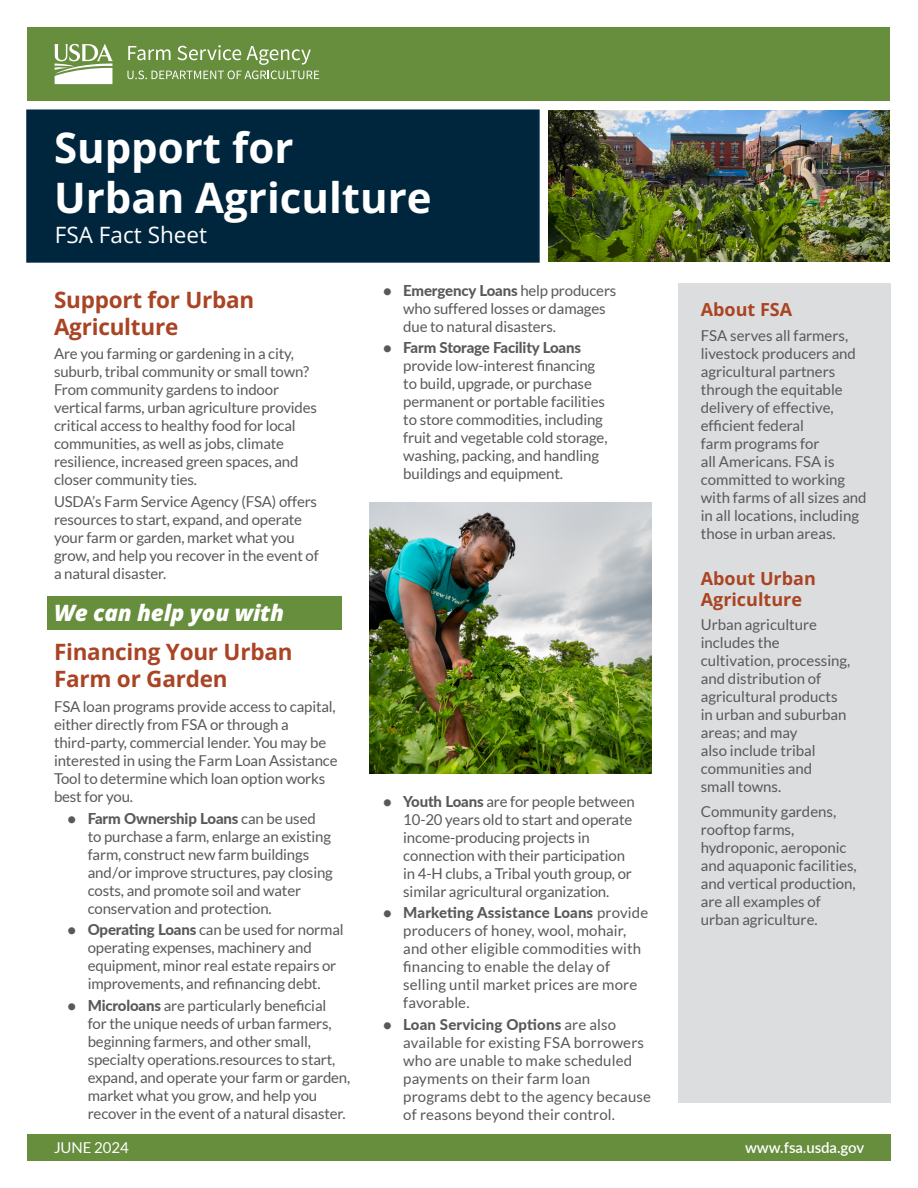
<style>
.page{position:relative;width:918px;height:1188px;background:#fff}
.page>*{position:absolute;margin:0;border:0;box-sizing:border-box;transform-origin:0 0}
.Fact_Sheet_Title{font:700 42px/50.4px "Open Sans";color:#fff}
.Body_Subhead{font:700 22.5px/27px "Open Sans";letter-spacing:-.01em;color:#a94424}
.Body_Text{font:700 22.5px/27px "Open Sans";letter-spacing:-.01em;color:#a94424}
.Body_Subhead-2{font:italic 800 22.5px "Open Sans";letter-spacing:-.01em;color:#fff}
.Fact_Sheet_Subtitle{font:22.5px "Open Sans";color:#fff}
.Sidebar_Title{font:700 18px/21px "Open Sans";color:#a94424}
.Body_Text-2{font:15px/18px "Lato";letter-spacing:-.01em;color:#58595b}
.Sidebar_Text{font:15px/18px "Lato";color:#58595b}
.Body_Text-3{font:15px/18px "Lato";letter-spacing:.01em;color:#58595b}
.Body_Text_White{font:600 15px "Lato";letter-spacing:-.005em;color:#fff}
.Body_Text_White-2{font:15px "Lato";letter-spacing:-.005em;color:#fff}
.s1{font-weight:800}
</style>
<div class="page">
<div style="left:27px;top:1134px;width:864px;height:27px;background:#668e3d"></div>
<div style="left:678px;top:284px;width:213px;height:819px;background:#dcddde"></div>
<div style="left:26px;top:109px;width:514px;height:154px;background:#00263e;border:2px solid #00263e"></div>
<div style="left:27px;top:27px;width:863px;height:74px;background:#668e3d"></div>
<div style="left:47px;top:596px;width:295px;height:34px;background:#668e3d"></div>
<svg style="left:127px;top:45px;width:192px;height:34px"></svg>
<svg style="left:54px;top:44px;width:59px;height:40px"></svg>
<img style="left:549px;top:110px;width:341px;height:152px">
<img style="left:370px;top:503px;width:281px;height:270px">
<h1 class="Fact_Sheet_Title" style="left:54px;top:121px;width:379px">Support for<br>Urban Agriculture</h1>
<h1 class="Fact_Sheet_Subtitle" style="left:55px;top:220px;width:154px">FSA Fact Sheet</h1>
<p class="Body_Text" style="left:54px;top:285px;width:202px">Support for Urban<br>Agriculture</p>
<p class="Body_Text-2" style="left:54px;top:345px;width:265px">Are you farming or gardening in a city, suburb, tribal community or small town?<br>From community gardens to indoor vertical farms, urban agriculture provides critical access to healthy food for local communities, as well as jobs, climate resilience, increased green spaces, and closer community ties.</p>
<p class="Body_Text-2" style="left:54px;top:492px;width:266px">USDA’s Farm Service Agency (FSA) offers resources to start, expand, and operate your farm or garden, market what you grow, and help you recover in the event of a natural disaster.</p>
<h2 class="Body_Subhead-2" style="left:54px;top:596px;width:232px">We can help you with</h2>
<h2 class="Body_Subhead" style="left:54px;top:638px;width:240px">Financing Your Urban<br>Farm or Garden</h2>
<p class="Body_Text-2" style="left:54px;top:698px;width:285px">FSA loan programs provide access to capital, either directly from FSA or through a third-party, commercial lender. You may be interested in using the Farm Loan Assistance Tool to determine which loan option works best for you.</p>
<p class="Body_Text-2" style="left:88px;top:809px;width:247px;text-indent:-20px"><span class="s1">• Farm Ownership Loans</span> can be used to purchase a farm, enlarge an existing farm, construct new farm buildings and/or improve structures, pay closing costs, and promote soil and water conservation and protection.</p>
<p class="Body_Text-2" style="left:88px;top:921px;width:257px;text-indent:-20px"><span class="s1">• Operating Loans</span> can be used for normal operating expenses, machinery and equipment, minor real estate repairs or improvements, and refinancing debt.</p>
<p class="Body_Text-2" style="left:88px;top:996px;width:264px;text-indent:-20px"><span class="s1">• Microloans</span> are particularly beneficial<br>for the unique needs of urban farmers, beginning farmers, and other small, specialty operations.resources to start, expand, and operate your farm or garden, market what you grow, and help you recover in the event of a natural disaster.</p>
<p class="Body_Text-2" style="left:403px;top:281px;width:215px;text-indent:-20px"><span class="s1">• Emergency Loans</span> help producers who suffered losses or damages due to natural disasters.</p>
<p class="Body_Text-2" style="left:403px;top:339px;width:206px;text-indent:-20px"><span class="s1">• Farm Storage Facility Loans </span>provide low-interest financing to build, upgrade, or purchase permanent or portable facilities to store commodities, including fruit and vegetable cold storage, washing, packing, and handling buildings and equipment.</p>
<p class="Body_Text-2" style="left:403px;top:792px;width:233px;text-indent:-20px"><span class="s1">• Youth Loans</span> are for people between 10-20 years old to start and operate income-producing projects in connection with their participation in 4-H clubs, a Tribal youth group, or similar agricultural organization.</p>
<p class="Body_Text-3" style="left:403px;top:904px;width:247px;text-indent:-20px"><span class="s1">• Marketing Assistance Loans</span> provide producers of honey, wool, mohair, and other eligible commodities with financing to enable the delay of selling until market prices are more favorable.</p>
<p class="Body_Text-3" style="left:403px;top:1015px;width:249px;text-indent:-20px"><span class="s1">• Loan Servicing Options</span> are also available for existing FSA borrowers who are unable to make scheduled payments on their farm loan programs debt to the agency because of reasons beyond their control.</p>
<h2 class="Sidebar_Title" style="left:701px;top:299px;width:93px">About FSA</h2>
<p class="Sidebar_Text" style="left:701px;top:326px;width:167px">FSA serves all farmers, livestock producers and agricultural partners through the equitable delivery of effective, efficient federal<br>farm programs for<br>all Americans. FSA is committed to working with farms of all sizes and in all locations, including those in urban areas.</p>
<h2 class="Sidebar_Title" style="left:701px;top:567px;width:117px">About Urban<br>Agriculture</h2>
<p class="Sidebar_Text" style="left:701px;top:616px;width:151px">Urban agriculture includes the cultivation, processing, and distribution of agricultural products in urban and suburban areas; and may<br>also include tribal communities and<br>small towns.</p>
<p class="Sidebar_Text" style="left:701px;top:803px;width:158px">Community gardens, rooftop farms, hydroponic, aeroponic and aquaponic facilities, and vertical production, are all examples of urban agriculture.</p>
<p class="Body_Text_White-2" style="left:54px;top:1139px;width:76px">JUNE 2024</p>
<p class="Body_Text_White" style="left:745px;top:1137px;width:121px">www.fsa.usda.gov</p>
</div>
